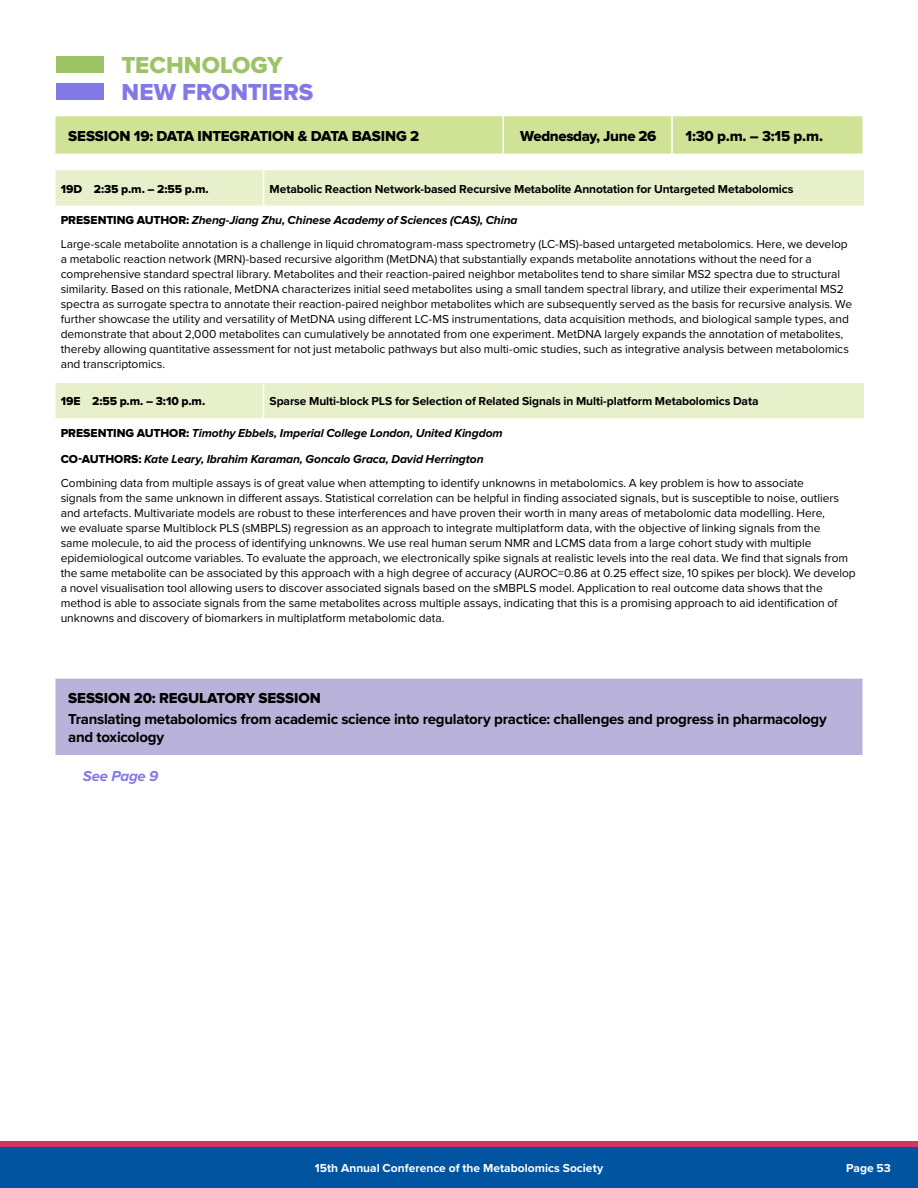
<style>
.page{position:relative;width:918px;height:1188px;background:#fff}
.page>*{position:absolute;margin:0;border:0;box-sizing:border-box;transform-origin:0 0}
.t1{font:24px "Proxima Nova Extrabld";color:#8279e7}
.t2{font:24px "Proxima Nova Extrabld";color:#9cc366}
.t3{font:700 15px/18px "Proxima Nova";letter-spacing:-.015em;color:#000}
.t4{font:15px "Proxima Nova Extrabld";letter-spacing:-.01em;color:#000}
.t5{font:italic 700 15px "Proxima Nova";letter-spacing:-.015em;color:#8279e7}
.t6{font:12px/15px "Proxima Nova";letter-spacing:-.005em;color:#000}
.t7{font:700 12px "Proxima Nova";letter-spacing:-.005em;color:#000}
.t8{font:italic 700 12px/26.2px "Proxima Nova";letter-spacing:-.005em;color:#000}
.t9{font:700 12px "Proxima Nova";letter-spacing:.005em;color:#fff}
.t10{font:12px "Proxima Nova Extrabld";color:#000}
.s1{font-family:"Proxima Nova Extrabld"}
.s2{font-weight:700;font-style:italic}
.s3{font-family:"Proxima Nova Extrabld";font-weight:400;font-style:normal}
</style>
<div class="page">
<svg style="left:0;top:1141px;width:918px;height:7px;background:#af396b"></svg>
<div style="left:0;top:1148px;width:918px;height:40px;background:#0054a0"></div>
<div style="left:56px;top:57px;width:47px;height:16px;background:#9cc366"></div>
<div style="left:56px;top:116px;width:806px;height:38px;background:#cfe295"></div>
<hr style="left:503px;top:116px;width:1px;height:38px;background:#fff">
<hr style="left:671px;top:116px;width:2px;height:38px;background:#fff">
<div style="left:56px;top:170px;width:808px;height:36px;background:#e7f0ca"></div>
<hr style="left:263px;top:170px;width:1px;height:36px;background:#fff">
<div style="left:56px;top:383px;width:808px;height:35px;background:#e7f0ca"></div>
<hr style="left:263px;top:383px;width:1px;height:35px;background:#fff">
<div style="left:55px;top:678px;width:808px;height:78px;background:#b9b2da"></div>
<hr style="left:54px;top:677px;width:810px;height:2px;background:#fff">
<hr style="left:54px;top:679px;width:2px;height:76px;background:#fff">
<hr style="left:862px;top:679px;width:2px;height:76px;background:#fff">
<hr style="left:54px;top:755px;width:810px;height:2px;background:#fff">
<div style="left:56px;top:84px;width:47px;height:16px;background:#8279e7"></div>
<h1 class="t2" style="left:122px;top:51px;width:163px">TECHNOLOGY</h1>
<h1 class="t1" style="left:122px;top:78px;width:193px">NEW FRONTIERS</h1>
<p class="t4" style="left:68px;top:127px;width:353px">SESSION 19: DATA INTEGRATION &amp; DATA BASING 2</p>
<p class="t4" style="left:520px;top:127px;width:138px">Wednesday, June 26</p>
<p class="t4" style="left:686px;top:127px;width:139px">1:30 p.m. – 3:15 p.m.</p>
<p class="t10" style="left:61px;top:182px;width:149px">19D 2:35 p.m. – 2:55 p.m.</p>
<p class="t7" style="left:270px;top:181px;width:525px">Metabolic Reaction Network-based Recursive Metabolite Annotation for Untargeted Metabolomics</p>
<p class="t6" style="left:61px;top:208px;width:788px;line-height:23.9px"><span class="s1">PRESENTING AUTHOR:</span> <span class="s2">Zheng-Jiang Zhu, Chinese Academy of Sciences (CAS), China<br></span>Large-scale metabolite annotation is a challenge in liquid chromatogram-mass spectrometry (LC-MS)-based untargeted metabolomics. Here, we develop</p>
<p class="t6" style="left:61px;top:252px;width:793px">a metabolic reaction network (MRN)-based recursive algorithm (MetDNA) that substantially expands metabolite annotations without the need for a comprehensive standard spectral library. Metabolites and their reaction-paired neighbor metabolites tend to share similar MS2 spectra due to structural similarity. Based on this rationale, MetDNA characterizes initial seed metabolites using a small tandem spectral library, and utilize their experimental MS2 spectra as surrogate spectra to annotate their reaction-paired neighbor metabolites which are subsequently served as the basis for recursive analysis. We further showcase the utility and versatility of MetDNA using different LC-MS instrumentations, data acquisition methods, and biological sample types, and demonstrate that about 2,000 metabolites can cumulatively be annotated from one experiment. MetDNA largely expands the annotation of metabolites, thereby allowing quantitative assessment for not just metabolic pathways but also multi-omic studies, such as integrative analysis between metabolomics and transcriptomics.</p>
<p class="t10" style="left:61px;top:394px;width:146px">19E 2:55 p.m. – 3:10 p.m.</p>
<p class="t7" style="left:270px;top:394px;width:491px">Sparse Multi-block PLS for Selection of Related Signals in Multi-platform Metabolomics Data</p>
<p class="t8" style="left:61px;top:420px;width:444px"><span class="s3">PRESENTING AUTHOR:</span> Timothy Ebbels, Imperial College London, United Kingdom<br><span class="s3">CO-AUTHORS:</span> Kate Leary, Ibrahim Karaman, Goncalo Graca, David Herrington</p>
<p class="t6" style="left:61px;top:476px;width:797px">Combining data from multiple assays is of great value when attempting to identify unknowns in metabolomics. A key problem is how to associate<br>signals from the same unknown in different assays. Statistical correlation can be helpful in finding associated signals, but is susceptible to noise, outliers and artefacts. Multivariate models are robust to these interferences and have proven their worth in many areas of metabolomic data modelling. Here,<br>we evaluate sparse Multiblock PLS (sMBPLS) regression as an approach to integrate multiplatform data, with the objective of linking signals from the<br>same molecule, to aid the process of identifying unknowns. We use real human serum NMR and LCMS data from a large cohort study with multiple epidemiological outcome variables. To evaluate the approach, we electronically spike signals at realistic levels into the real data. We find that signals from the same metabolite can be associated by this approach with a high degree of accuracy (AUROC=0.86 at 0.25 effect size, 10 spikes per block). We develop a novel visualisation tool allowing users to discover associated signals based on the sMBPLS model. Application to real outcome data shows that the method is able to associate signals from the same metabolites across multiple assays, indicating that this is a promising approach to aid identification of unknowns and discovery of biomarkers in multiplatform metabolomic data.</p>
<p class="t4" style="left:68px;top:690px;width:254px">SESSION 20: REGULATORY SESSION</p>
<p class="t3" style="left:68px;top:711px;width:760px">Translating metabolomics from academic science into regulatory practice: challenges and progress in pharmacology and toxicology</p>
<p class="t5" style="left:83px;top:768px;width:77px">See Page 9</p>
<p class="t9" style="left:315px;top:1161px;width:290px">15th Annual Conference of the Metabolomics Society</p>
<p class="t9" style="left:846px;top:1161px;width:46px">Page 53</p>
</div>
